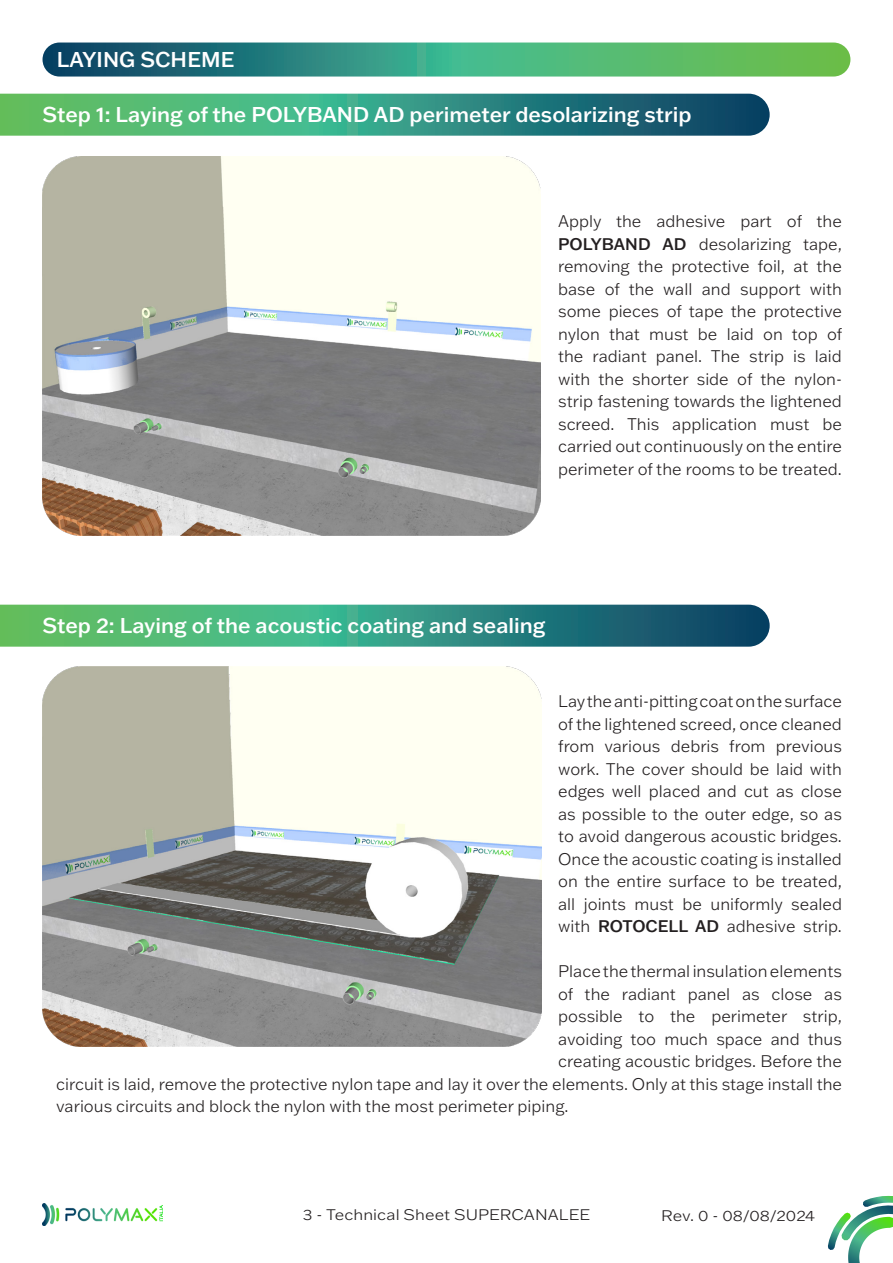
<style>
.page{position:relative;width:893px;height:1263px;background:#fff}
.page>*{position:absolute;margin:0;border:0;box-sizing:border-box;transform-origin:0 0}
.fase-schema-posa{font:500 21px "Franklin Gothic ATF";color:#fff}
.TITOLI_paragrafi{font:500 21px "Franklin Gothic ATF";color:#fff}
.PARAGRAFO_DI_TESTO{font:300 16.5px/22.5px "Franklin Gothic ATF";color:#231f20;text-align:justify}
.t1{font:300 15px "Franklin Gothic ATF";letter-spacing:.005em;color:#231f20;scale:1.1 1}
.s1{font-weight:500}
</style>
<div class="page">
<svg style="left:828px;top:1195px;width:65px;height:68px"></svg>
<img style="left:43px;top:1204px;width:119px;height:21px">
<svg style="left:43px;top:43px;width:807px;height:34px;background:#409b75"></svg>
<img style="left:43px;top:157px;width:498px;height:378px">
<img style="left:43px;top:667px;width:498px;height:380px">
<svg style="left:0;top:94px;width:770px;height:42px;background:#3a957a"></svg>
<svg style="left:0;top:605px;width:770px;height:42px;background:#3a957a"></svg>
<p class="TITOLI_paragrafi" style="left:57px;top:46px;width:179px">LAYING SCHEME</p>
<p class="fase-schema-posa" style="left:43px;top:100px;width:651px">Step 1: Laying of the POLYBAND AD perimeter desolarizing strip</p>
<p class="PARAGRAFO_DI_TESTO" style="left:558px;top:210px;width:286px">Apply the adhesive part of the <span class="s1">POLYBAND AD</span> desolarizing tape, removing the protective foil, at the base of the wall and support with some pieces of tape the protective nylon that must be laid on top of the radiant panel. The strip is laid with the shorter side of the nylon&shy;strip fastening towards the lightened screed. This application must be carried out continuously on the entire perimeter of the rooms to be treated.</p>
<p class="fase-schema-posa" style="left:43px;top:612px;width:504px">Step 2: Laying of the acoustic coating and sealing</p>
<p class="PARAGRAFO_DI_TESTO" style="left:558px;top:690px;width:285px">Lay the anti-pitting coat on the surface of the lightened screed, once cleaned from various debris from previous work. The cover should be laid with edges well placed and cut as close as possible to the outer edge, so as to avoid dangerous acoustic bridges.<br>Once the acoustic coating is installed on the entire surface to be treated, all joints must be uniformly sealed with <span class="s1">ROTOCELL AD</span> adhesive strip.</p>
<p class="PARAGRAFO_DI_TESTO" style="left:558px;top:960px;width:285px">Place the thermal insulation elements</p>
<p class="PARAGRAFO_DI_TESTO" style="left:558px;top:982px;width:285px">of the radiant panel as close as</p>
<p class="PARAGRAFO_DI_TESTO" style="left:558px;top:1005px;width:285px">possible to the perimeter strip,</p>
<p class="PARAGRAFO_DI_TESTO" style="left:558px;top:1027px;width:285px">avoiding too much space and thus</p>
<p class="PARAGRAFO_DI_TESTO" style="left:558px;top:1050px;width:285px">creating acoustic bridges. Before the</p>
<p class="PARAGRAFO_DI_TESTO" style="left:56px;top:1072px;width:787px">circuit is laid, remove the protective nylon tape and lay it over the elements. Only at this stage install the</p>
<p class="PARAGRAFO_DI_TESTO" style="left:56px;top:1095px;width:514px">various circuits and block the nylon with the most perimeter piping.</p>
<p class="t1" style="left:303px;top:1204px;width:263px">3 - Technical Sheet SUPERCANALEE</p>
<p class="t1" style="left:661px;top:1205px;width:141px">Rev. 0 - 08/08/2024</p>
</div>
